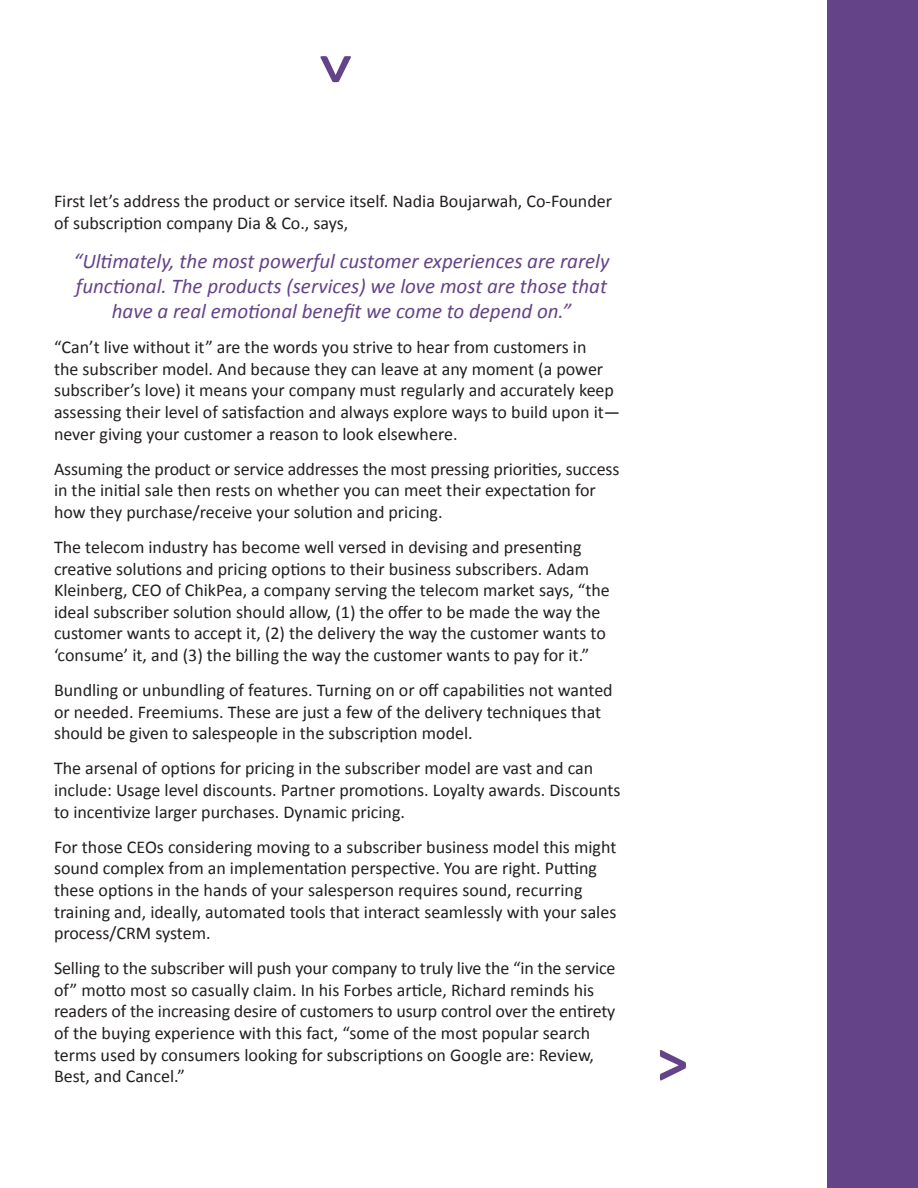
<style>
.page{position:relative;width:918px;height:1188px;background:#fff}
.page>*{position:absolute;margin:0;border:0;box-sizing:border-box;transform-origin:0 0}
.t1{font:700 63px "Calibri";color:#644388}
.t2{font:italic 21px/25.2px "Calibri";color:#644388;text-align:center}
.t3{font:18px/21.6px "Calibri";color:#231f20}
</style>
<div class="page">
<div style="left:828px;top:0;width:90px;height:1188px;background:#644388"></div>
<h1 class="t1" style="left:379px;top:53px;width:33px;rotate:90deg">&gt;</h1>
<p class="t3" style="left:54px;top:191px;width:560px">First let’s address the product or service itself. Nadia Boujarwah, Co-Founder of subscription company Dia &amp; Co., says,</p>
<p class="t2" style="left:74px;top:247px;width:537px">“Ultimately, the most powerful customer experiences are rarely functional. The products (services) we love most are those that have a real emotional benefit we come to depend on.”</p>
<p class="t3" style="left:54px;top:336px;width:568px">“Can’t live without it” are the words you strive to hear from customers in<br>the subscriber model. And because they can leave at any moment (a power subscriber’s love) it means your company must regularly and accurately keep assessing their level of satisfaction and always explore ways to build upon it— never giving your customer a reason to look elsewhere.</p>
<p class="t3" style="left:54px;top:458px;width:567px">Assuming the product or service addresses the most pressing priorities, success in the initial sale then rests on whether you can meet their expectation for how they purchase/receive your solution and pricing.</p>
<p class="t3" style="left:54px;top:536px;width:557px">The telecom industry has become well versed in devising and presenting creative solutions and pricing options to their business subscribers. Adam Kleinberg, CEO of ChikPea, a company serving the telecom market says, “the ideal subscriber solution should allow, (1) the offer to be made the way the customer wants to accept it, (2) the delivery the way the customer wants to ‘consume’ it, and (3) the billing the way the customer wants to pay for it.”</p>
<p class="t3" style="left:54px;top:679px;width:560px">Bundling or unbundling of features. Turning on or off capabilities not wanted or needed. Freemiums. These are just a few of the delivery techniques that should be given to salespeople in the subscription model.</p>
<p class="t3" style="left:54px;top:758px;width:568px">The arsenal of options for pricing in the subscriber model are vast and can include: Usage level discounts. Partner promotions. Loyalty awards. Discounts to incentivize larger purchases. Dynamic pricing.</p>
<p class="t3" style="left:54px;top:836px;width:564px">For those CEOs considering moving to a subscriber business model this might sound complex from an implementation perspective. You are right. Putting these options in the hands of your salesperson requires sound, recurring training and, ideally, automated tools that interact seamlessly with your sales process/CRM system.</p>
<p class="t3" style="left:54px;top:957px;width:563px">Selling to the subscriber will push your company to truly live the “in the service of” motto most so casually claim. In his Forbes article, Richard reminds his readers of the increasing desire of customers to usurp control over the entirety of the buying experience with this fact, “some of the most popular search terms used by consumers looking for subscriptions on Google are: Review, Best, and Cancel.”</p>
<h1 class="t1" style="left:657px;top:1022px;width:33px">&gt;</h1>
</div>
